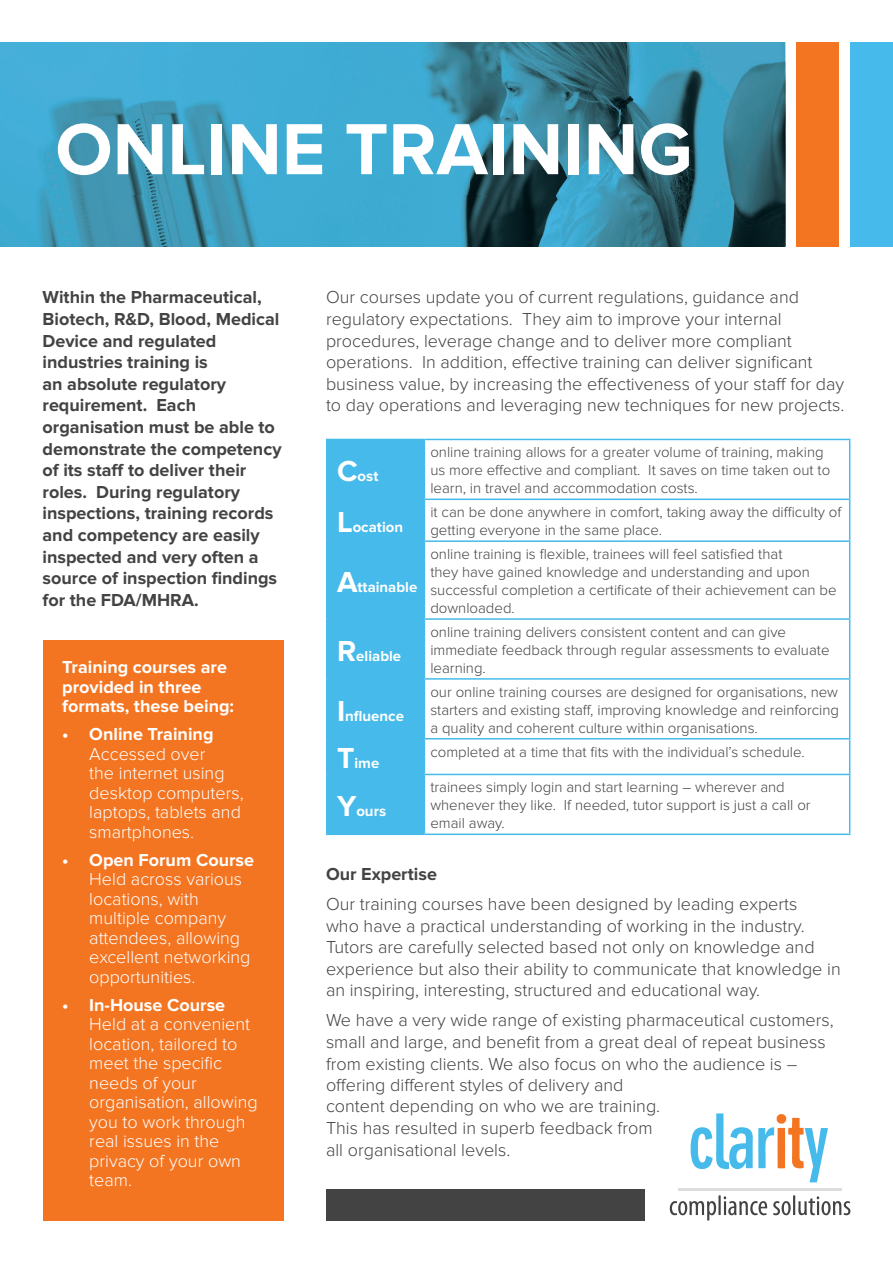
<style>
.page{position:relative;width:893px;height:1263px;background:#fff}
.page>*{position:absolute;margin:0;border:0;box-sizing:border-box;transform-origin:0 0}
.t1{font:700 75px "Proxima Nova";color:#fff}
.t2{font:300 18px/21.6px "Proxima Nova";color:#434343}
.t3{font:700 18px/21.6px "Proxima Nova";color:#434343}
.t4{font:300 18px/19.5px "Proxima Nova";color:#fff}
.t5{font:700 18px/19.5px "Proxima Nova";color:#fff}
.t6{font:300 15px/18px "Proxima Nova";color:#434343}
.t7{font:700 15px "Proxima Nova";color:#fff}
.s1{font-size:30px}
</style>
<div class="page">
<img style="left:0;top:43px;width:785px;height:204px">
<svg style="left:691px;top:1113px;width:137px;height:69px"></svg>
<svg style="left:669px;top:1195px;width:98px;height:25px"></svg>
<svg style="left:773px;top:1195px;width:78px;height:21px"></svg>
<hr style="left:678px;top:1188px;width:163px;height:2px;background:#ddddde">
<div style="left:850px;top:43px;width:43px;height:204px;background:#46baea"></div>
<div style="left:796px;top:43px;width:43px;height:204px;background:#f47521"></div>
<div style="left:327px;top:440px;width:97px;height:393px;background:#46baea"></div>
<hr style="left:424px;top:439px;width:426px;height:1px;background:#46baea">
<hr style="left:849px;top:440px;width:1px;height:59px;background:#46baea">
<hr style="left:424px;top:499px;width:426px;height:1px;background:#46baea">
<hr style="left:849px;top:500px;width:1px;height:40px;background:#46baea">
<hr style="left:424px;top:540px;width:426px;height:2px;background:#46baea">
<hr style="left:849px;top:542px;width:1px;height:76px;background:#46baea">
<hr style="left:849px;top:775px;width:1px;height:58px;background:#46baea">
<hr style="left:424px;top:833px;width:426px;height:2px;background:#46baea">
<hr style="left:326px;top:439px;width:98px;height:1px;background:#46baea">
<hr style="left:326px;top:440px;width:1px;height:59px;background:#46baea">
<hr style="left:326px;top:499px;width:98px;height:1px;background:#46baea">
<hr style="left:326px;top:500px;width:1px;height:40px;background:#46baea">
<hr style="left:326px;top:540px;width:98px;height:2px;background:#46baea">
<hr style="left:326px;top:542px;width:1px;height:76px;background:#46baea">
<hr style="left:326px;top:618px;width:98px;height:2px;background:#46baea">
<hr style="left:326px;top:620px;width:1px;height:58px;background:#46baea">
<hr style="left:326px;top:775px;width:1px;height:58px;background:#46baea">
<hr style="left:326px;top:833px;width:98px;height:2px;background:#46baea">
<hr style="left:424px;top:440px;width:1px;height:59px;background:#46baea">
<hr style="left:424px;top:500px;width:1px;height:40px;background:#46baea">
<hr style="left:424px;top:542px;width:1px;height:76px;background:#46baea">
<hr style="left:424px;top:775px;width:1px;height:58px;background:#46baea">
<hr style="left:849px;top:739px;width:1px;height:35px;background:#46baea">
<hr style="left:424px;top:774px;width:426px;height:1px;background:#46baea">
<hr style="left:326px;top:680px;width:1px;height:58px;background:#46baea">
<hr style="left:326px;top:739px;width:1px;height:35px;background:#46baea">
<hr style="left:326px;top:678px;width:98px;height:2px;background:#46baea">
<hr style="left:424px;top:739px;width:1px;height:35px;background:#46baea">
<hr style="left:326px;top:738px;width:98px;height:1px;background:#46baea">
<hr style="left:326px;top:774px;width:98px;height:1px;background:#46baea">
<hr style="left:424px;top:620px;width:1px;height:58px;background:#46baea">
<hr style="left:424px;top:680px;width:1px;height:58px;background:#46baea">
<hr style="left:424px;top:618px;width:426px;height:2px;background:#46baea">
<hr style="left:849px;top:620px;width:1px;height:58px;background:#46baea">
<hr style="left:849px;top:680px;width:1px;height:58px;background:#46baea">
<hr style="left:424px;top:678px;width:426px;height:2px;background:#46baea">
<hr style="left:424px;top:738px;width:426px;height:1px;background:#46baea">
<div style="left:326px;top:1189px;width:318px;height:31px;background:#434343"></div>
<div style="left:43px;top:640px;width:240px;height:580px;background:#f47521"></div>
<h1 class="t1" style="left:55px;top:106px;width:639px">ONLINE TRAINING</h1>
<p class="t3" style="left:43px;top:287px;width:241px">Within the Pharmaceutical,<br>Biotech, R&amp;D, Blood, Medical<br>Device and regulated industries training is<br>an absolute regulatory requirement. Each organisation must be able to demonstrate the competency of its staff to deliver their roles. During regulatory inspections, training records and competency are easily inspected and very often a source of inspection findings for the FDA/MHRA.</p>
<p class="t2" style="left:326px;top:287px;width:520px">Our courses update you of current regulations, guidance and regulatory expectations. They aim to improve your internal procedures, leverage change and to deliver more compliant operations. In addition, effective training can deliver significant business value, by increasing the effectiveness of your staff for day to day operations and leveraging new techniques for new projects.</p>
<p class="t6" style="left:430px;top:444px;width:401px">online training allows for a greater volume of training, making us more effective and compliant. It saves on time taken out to learn, in travel and accommodation costs.</p>
<p class="t7" style="left:337px;top:468px;width:43px"><span class="s1">C</span>ost</p>
<p class="t7" style="left:337px;top:518px;width:68px"><span class="s1">L</span>ocation</p>
<p class="t6" style="left:430px;top:504px;width:413px">it can be done anywhere in comfort, taking away the difficulty of getting everyone in the same place.</p>
<p class="t7" style="left:337px;top:578px;width:82px"><span class="s1">A</span>ttainable</p>
<p class="t6" style="left:430px;top:546px;width:408px">online training is flexible, trainees will feel satisfied that<br>they have gained knowledge and understanding and upon successful completion a certificate of their achievement can be downloaded.</p>
<p class="t5" style="left:62px;top:658px;width:173px">Training courses are provided in three formats, these being:</p>
<p class="t5" style="left:62px;top:725px;width:153px">• Online Training</p>
<p class="t4" style="left:89px;top:745px;width:156px">Accessed over<br>the internet using desktop computers, laptops, tablets and smartphones.</p>
<p class="t5" style="left:62px;top:850px;width:193px">• Open Forum Course</p>
<p class="t4" style="left:89px;top:870px;width:163px">Held across various locations, with multiple company attendees, allowing excellent networking opportunities.</p>
<p class="t5" style="left:62px;top:995px;width:164px">• In-House Course</p>
<p class="t4" style="left:89px;top:1015px;width:170px">Held at a convenient location, tailored to meet the specific needs of your organisation, allowing you to work through real issues in the privacy of your own team.</p>
<p class="t7" style="left:337px;top:647px;width:66px"><span class="s1">R</span>eliable</p>
<p class="t7" style="left:337px;top:707px;width:69px"><span class="s1">I</span>nfluence</p>
<p class="t6" style="left:430px;top:623px;width:401px">online training delivers consistent content and can give immediate feedback through regular assessments to evaluate learning.</p>
<p class="t6" style="left:430px;top:683px;width:410px;text-align:justify">our online training courses are designed for organisations, new starters and existing staff, improving knowledge and reinforcing a quality and coherent culture within organisations.</p>
<p class="t7" style="left:337px;top:755px;width:44px"><span class="s1">T</span>ime</p>
<p class="t6" style="left:430px;top:743px;width:376px">completed at a time that fits with the individual’s schedule.</p>
<p class="t7" style="left:337px;top:803px;width:51px"><span class="s1">Y</span>ours</p>
<p class="t6" style="left:430px;top:779px;width:382px">trainees simply login and start learning – wherever and whenever they like. If needed, tutor support is just a call or email away.</p>
<p class="t3" style="left:326px;top:863px;width:112px">Our Expertise</p>
<p class="t2" style="left:326px;top:894px;width:516px">Our training courses have been designed by leading experts<br>who have a practical understanding of working in the industry.<br>Tutors are carefully selected based not only on knowledge and experience but also their ability to communicate that knowledge in an inspiring, interesting, structured and educational way.</p>
<p class="t2" style="left:326px;top:1010px;width:509px">We have a very wide range of existing pharmaceutical customers, small and large, and benefit from a great deal of repeat business from existing clients. We also focus on who the audience is – offering different styles of delivery and<br>content depending on who we are training.<br>This has resulted in superb feedback from<br>all organisational levels.</p>
</div>
